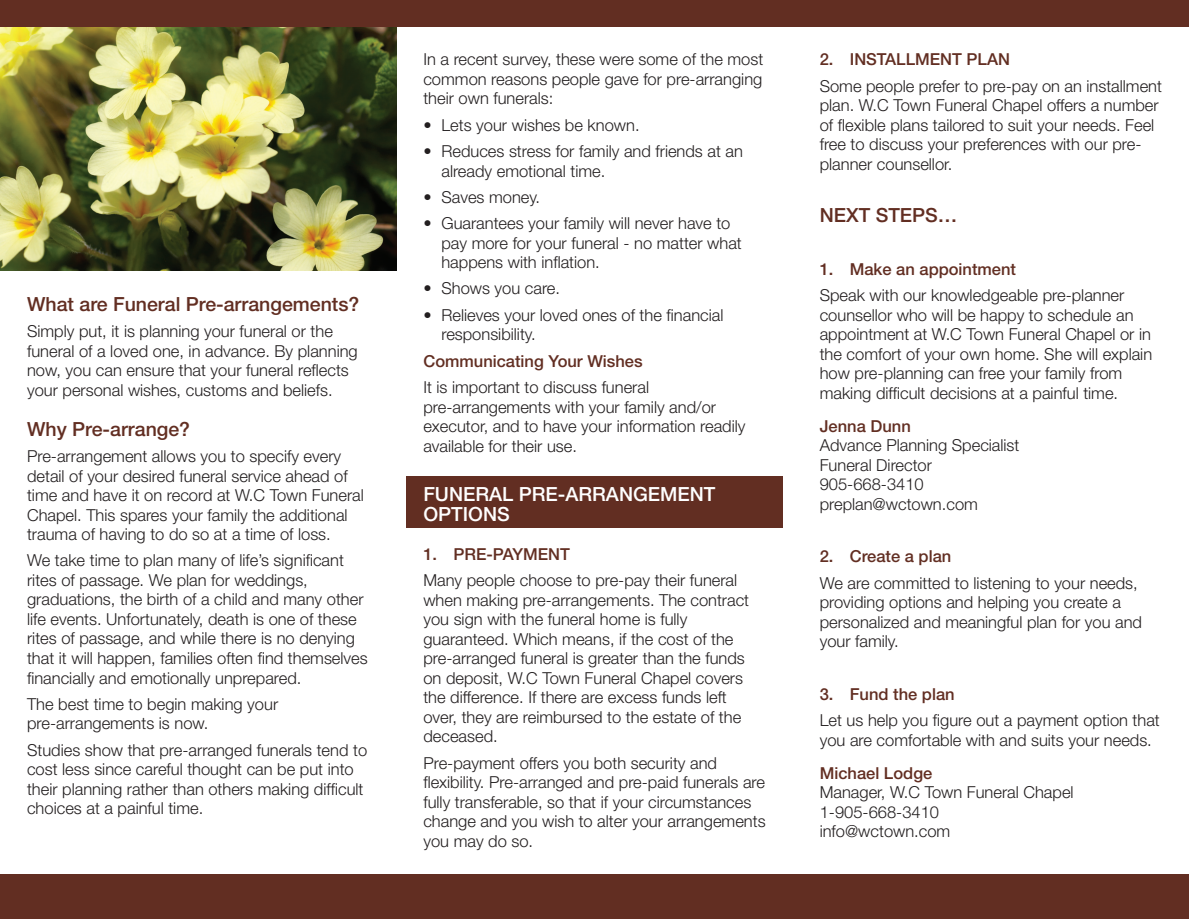
<style>
.page{position:relative;width:1189px;height:919px;background:#fff}
.page>*{position:absolute;margin:0;border:0;box-sizing:border-box;transform-origin:0 0}
.t1{font:500 19.5px "Helvetica Neue";color:#622e22}
.t2{font:500 19.5px/19.5px "Helvetica Neue";color:#fff}
.t3{font:300 16.5px/19.5px "Helvetica Neue";color:#231f20}
.t4{font:500 16.5px "Helvetica Neue";color:#622e22}
</style>
<div class="page">
<div style="left:0;top:873px;width:1188px;height:45px;background:#622e22"></div>
<div style="left:406px;top:476px;width:376px;height:51px;background:#622e22"></div>
<img style="left:0;top:27px;width:396px;height:243px">
<div style="left:0;top:0;width:1188px;height:27px;background:#622e22"></div>
<p class="t1" style="left:27px;top:292px;width:334px">What are Funeral Pre-arrangements?</p>
<p class="t3" style="left:27px;top:321px;width:332px">Simply put, it is planning your funeral or the funeral of a loved one, in advance. By planning now, you can ensure that your funeral reflects your personal wishes, customs and beliefs.</p>
<p class="t1" style="left:27px;top:417px;width:164px">Why Pre-arrange?</p>
<p class="t3" style="left:27px;top:446px;width:338px">Pre-arrangement allows you to specify every detail of your desired funeral service ahead of time and have it on record at W.C Town Funeral Chapel. This spares your family the additional trauma of having to do so at a time of loss.</p>
<p class="t3" style="left:27px;top:550px;width:342px">We take time to plan many of life’s significant rites of passage. We plan for weddings, graduations, the birth of a child and many other life events. Unfortunately, death is one of these rites of passage, and while there is no denying that it will happen, families often find themselves financially and emotionally unprepared.</p>
<p class="t3" style="left:27px;top:693px;width:252px">The best time to begin making your pre-arrangements is now.</p>
<p class="t3" style="left:27px;top:739px;width:341px">Studies show that pre-arranged funerals tend to cost less since careful thought can be put into their planning rather than others making difficult choices at a painful time.</p>
<p class="t3" style="left:423px;top:49px;width:341px;text-align:justify">In a recent survey, these were some of the most common reasons people gave for pre-arranging their own funerals:</p>
<p class="t3" style="left:423px;top:115px;width:218px">• Lets your wishes be known.</p>
<p class="t3" style="left:441px;top:141px;width:303px;text-indent:-18px">• Reduces stress for family and friends at an already emotional time.</p>
<p class="t3" style="left:423px;top:187px;width:118px">• Saves money.</p>
<p class="t3" style="left:441px;top:213px;width:302px;text-indent:-18px">• Guarantees your family will never have to pay more for your funeral - no matter what happens with inflation.</p>
<p class="t3" style="left:423px;top:278px;width:138px">• Shows you care.</p>
<p class="t3" style="left:441px;top:304px;width:283px;text-indent:-18px">• Relieves your loved ones of the financial responsibility.</p>
<p class="t4" style="left:423px;top:351px;width:221px">Communicating Your Wishes</p>
<p class="t3" style="left:423px;top:377px;width:323px">It is important to discuss funeral pre-arrangements with your family and/or executor, and to have your information readily available for their use.</p>
<p class="t2" style="left:423px;top:484px;width:293px">FUNERAL PRE-ARRANGEMENT<br>OPTIONS</p>
<p class="t4" style="left:423px;top:544px;width:148px">1. PRE-PAYMENT</p>
<p class="t3" style="left:423px;top:570px;width:327px">Many people choose to pre-pay their funeral when making pre-arrangements. The contract you sign with the funeral home is fully guaranteed. Which means, if the cost of the pre-arranged funeral is greater than the funds on deposit, W.C Town Funeral Chapel covers the difference. If there are excess funds left over, they are reimbursed to the estate of the deceased.</p>
<p class="t3" style="left:423px;top:752px;width:343px">Pre-payment offers you both security and flexibility. Pre-arranged and pre-paid funerals are fully transferable, so that if your circumstances change and you wish to alter your arrangements you may do so.</p>
<p class="t4" style="left:819px;top:50px;width:192px">2. INSTALLMENT PLAN</p>
<p class="t3" style="left:819px;top:76px;width:344px">Some people prefer to pre-pay on an installment plan. W.C Town Funeral Chapel offers a number of flexible plans tailored to suit your needs. Feel free to discuss your preferences with our pre&shy;planner counsellor.</p>
<p class="t1" style="left:819px;top:203px;width:139px">NEXT STEPS…</p>
<p class="t4" style="left:819px;top:259px;width:198px">1. Make an appointment</p>
<p class="t3" style="left:819px;top:285px;width:334px">Speak with our knowledgeable pre-planner counsellor who will be happy to schedule an appointment at W.C Town Funeral Chapel or in the comfort of your own home. She will explain how pre-planning can free your family from making difficult decisions at a painful time.</p>
<p class="t4" style="left:819px;top:415px;width:93px">Jenna Dunn</p>
<p class="t3" style="left:819px;top:435px;width:201px">Advance Planning Specialist<br>Funeral Director<br>905-668-3410 preplan@wctown.com</p>
<p class="t4" style="left:819px;top:546px;width:133px">2. Create a plan</p>
<p class="t3" style="left:819px;top:572px;width:324px">We are committed to listening to your needs, providing options and helping you create a personalized and meaningful plan for you and your family.</p>
<p class="t4" style="left:819px;top:683px;width:136px">3. Fund the plan</p>
<p class="t3" style="left:819px;top:709px;width:341px">Let us help you figure out a payment option that you are comfortable with and suits your needs.</p>
<p class="t4" style="left:819px;top:762px;width:114px">Michael Lodge</p>
<p class="t3" style="left:819px;top:781px;width:255px">Manager, W.C Town Funeral Chapel<br>1-905-668-3410 info@wctown.com</p>
</div>
